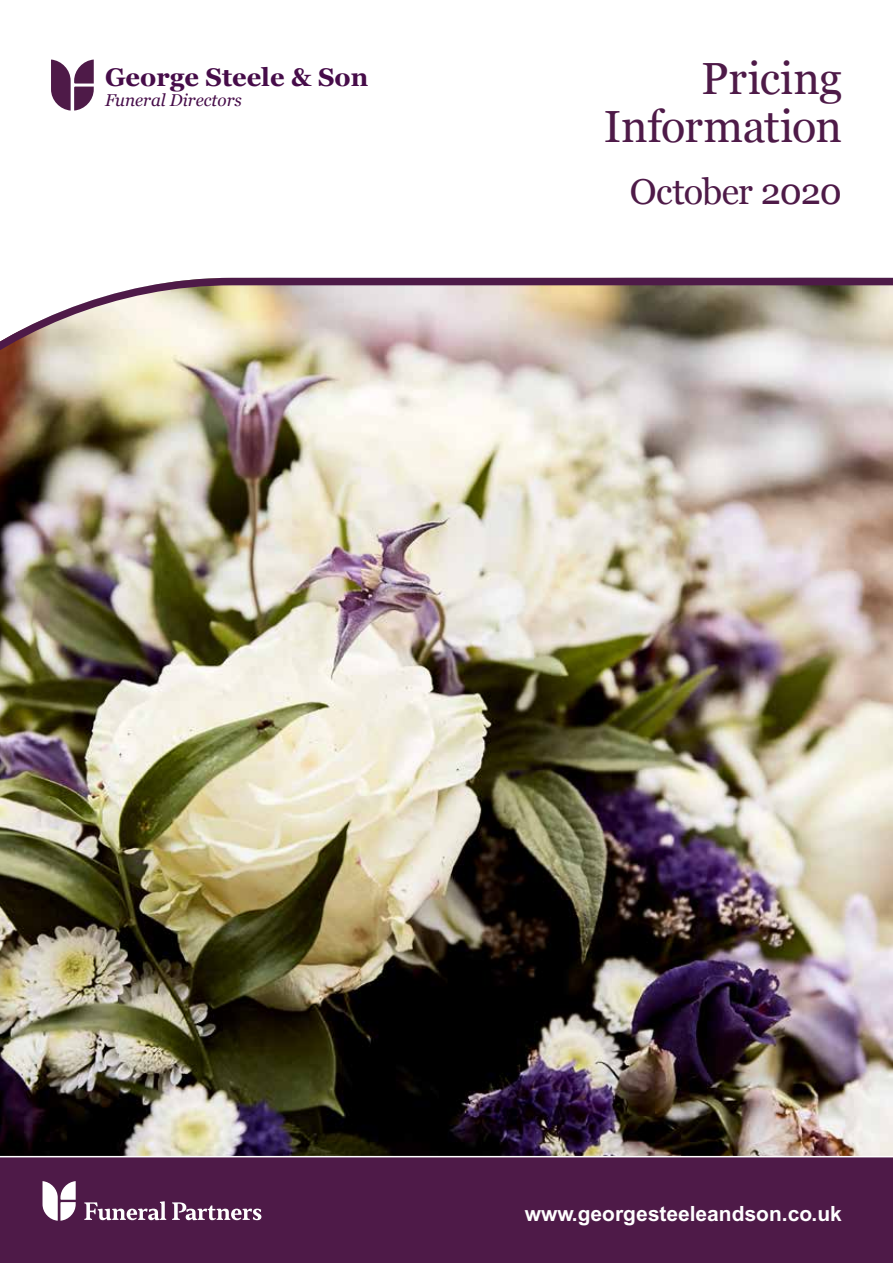
<style>
.page{position:relative;width:893px;height:1263px;background:#fff}
.page>*{position:absolute;margin:0;border:0;box-sizing:border-box;transform-origin:0 0}
.t1{font:45px/48.6px "Georgia";letter-spacing:-.005em;color:#4e1a48;text-align:right}
.t2{font:36px "Georgia";letter-spacing:-.03em;color:#4e1a48}
.t3{font:700 25.5px "Georgia";color:#460c49}
.t4{font:700 21px "Arial";color:#fff}
.t5{font:italic 17.1px "Georgia";color:#460c49}
</style>
<div class="page">
<img style="left:0;top:277px;width:893px;height:879px">
<div style="left:0;top:1157px;width:893px;height:106px;background:#4e1a48"></div>
<svg style="left:43px;top:1181px;width:33px;height:40px"></svg>
<svg style="left:84px;top:1201px;width:82px;height:19px"></svg>
<svg style="left:172px;top:1202px;width:89px;height:18px"></svg>
<svg style="left:51px;top:60px;width:43px;height:51px"></svg>
<p class="t3" style="left:105px;top:58px;width:265px">George Steele &amp; Son</p>
<p class="t5" style="left:105px;top:88px;width:138px">Funeral Directors</p>
<h1 class="t1" style="left:604px;top:52px;width:240px">Pricing<br>Information</h1>
<h2 class="t2" style="left:630px;top:165px;width:214px">October 2020</h2>
<p class="t4" style="left:525px;top:1201px;width:319px">www.georgesteeleandson.co.uk</p>
</div>
